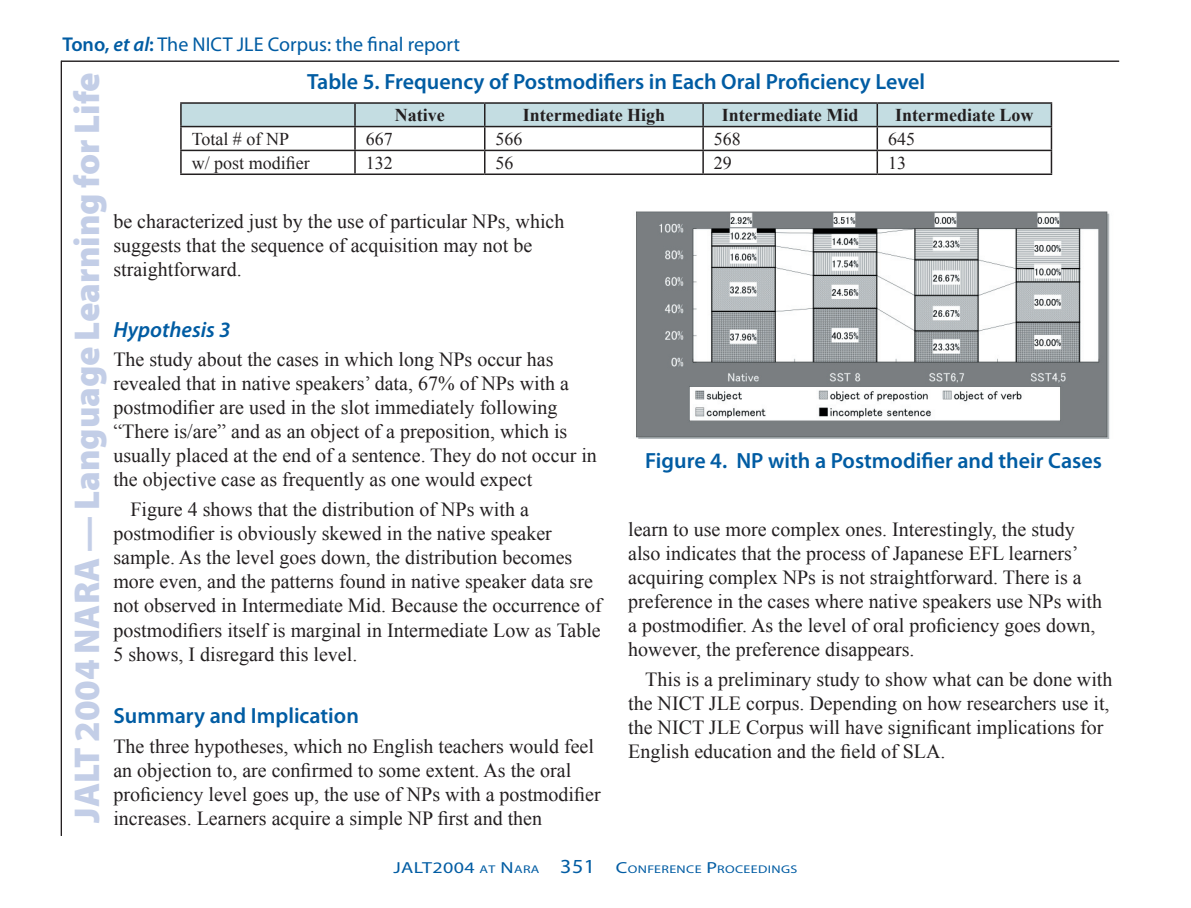
<style>
.page{position:relative;width:1191px;height:908px;background:#fff}
.page>*{position:absolute;margin:0;border:0;box-sizing:border-box;transform-origin:0 0}
.t1{font:900 36px "Myriad Pro";color:#c3cee7}
.t2{font:600 22px "Myriad Pro";color:#015ca3}
.t3{font:italic 600 22px "Myriad Pro";color:#015ca3}
.t4{font:20px/24px "Times New Roman";color:#231f20}
.t5{font:20px "Myriad Pro";color:#015ca3}
.t6{font:700 18px "Times New Roman";color:#231f20}
.t7{font:18px "Times New Roman";color:#231f20}
.t8{font:16px "Myriad Pro";letter-spacing:.02em;color:#015ca3;scale:1.25 1}
.t9{font:11.2px "Myriad Pro";letter-spacing:.03em;color:#015ca3;scale:1.25 1}
.s1{font-weight:600}
.s2{font-weight:600;font-style:italic}
.s3{font-size:11.2px}
.s4{font-size:20px}
.s5{font-size:16px}
</style>
<div class="page">
<hr style="left:61px;top:61px;width:1px;height:774px;background:#231f20">
<hr style="left:61px;top:61px;width:1058px;height:1px;background:#231f20">
<img style="left:636px;top:211px;width:474px;height:228px">
<hr style="left:180px;top:102px;width:175px;height:2px;background:#231f20">
<hr style="left:180px;top:104px;width:2px;height:22px;background:#231f20">
<hr style="left:355px;top:102px;width:130px;height:2px;background:#231f20">
<hr style="left:485px;top:102px;width:218px;height:2px;background:#231f20">
<hr style="left:703px;top:102px;width:174px;height:2px;background:#231f20">
<hr style="left:877px;top:102px;width:175px;height:2px;background:#231f20">
<hr style="left:1050px;top:104px;width:2px;height:22px;background:#231f20">
<hr style="left:180px;top:126px;width:175px;height:1px;background:#231f20">
<hr style="left:180px;top:127px;width:2px;height:23px;background:#231f20">
<hr style="left:877px;top:126px;width:175px;height:1px;background:#231f20">
<hr style="left:1050px;top:127px;width:2px;height:23px;background:#231f20">
<hr style="left:180px;top:150px;width:175px;height:1px;background:#231f20">
<hr style="left:180px;top:151px;width:2px;height:22px;background:#231f20">
<svg style="left:181px;top:103px;width:870px;height:70px"></svg>
<hr style="left:703px;top:150px;width:174px;height:1px;background:#231f20">
<hr style="left:702px;top:151px;width:2px;height:22px;background:#231f20">
<hr style="left:877px;top:150px;width:175px;height:1px;background:#231f20">
<hr style="left:876px;top:151px;width:2px;height:22px;background:#231f20">
<hr style="left:1050px;top:151px;width:2px;height:22px;background:#231f20">
<hr style="left:180px;top:173px;width:175px;height:2px;background:#231f20">
<hr style="left:355px;top:173px;width:130px;height:2px;background:#231f20">
<hr style="left:485px;top:173px;width:218px;height:2px;background:#231f20">
<hr style="left:703px;top:173px;width:174px;height:2px;background:#231f20">
<hr style="left:877px;top:173px;width:175px;height:2px;background:#231f20">
<p class="t5" style="left:62px;top:34px;width:399px"><span class="s1">Tono,</span> <span class="s2">et al</span><span class="s1">:</span> The NICT JLE Corpus: the final report</p>
<p class="t2" style="left:307px;top:69px;width:619px">Table 5. Frequency of Postmodifiers in Each Oral Proficiency Level</p>
<p class="t6" style="left:395px;top:104px;width:51px">Native</p>
<p class="t6" style="left:522px;top:104px;width:144px">Intermediate High</p>
<p class="t6" style="left:722px;top:104px;width:138px">Intermediate Mid</p>
<p class="t6" style="left:895px;top:104px;width:140px">Intermediate Low</p>
<h1 class="t1" style="left:66px;top:822px;width:752px;rotate:-90deg">JALT 2004 NARA — Language Learning for Life</h1>
<p class="t7" style="left:192px;top:128px;width:99px">Total # of NP</p>
<p class="t7" style="left:366px;top:128px;width:28px">667</p>
<p class="t7" style="left:495px;top:128px;width:29px">566</p>
<p class="t7" style="left:714px;top:128px;width:28px">568</p>
<p class="t7" style="left:888px;top:128px;width:28px">645</p>
<p class="t7" style="left:192px;top:152px;width:120px">w/ post modifier</p>
<p class="t7" style="left:366px;top:152px;width:28px">132</p>
<p class="t7" style="left:495px;top:152px;width:20px">56</p>
<p class="t7" style="left:714px;top:152px;width:19px">29</p>
<p class="t7" style="left:888px;top:152px;width:19px">13</p>
<p class="t4" style="left:113px;top:208px;width:452px">be characterized just by the use of particular NPs, which suggests that the sequence of acquisition may not be straightforward.</p>
<p class="t3" style="left:113px;top:317px;width:119px">Hypothesis 3</p>
<p class="t4" style="left:113px;top:347px;width:485px">The study about the cases in which long NPs occur has revealed that in native speakers’ data, 67% of NPs with a postmodifier are used in the slot immediately following “There is/are” and as an object of a preposition, which is usually placed at the end of a sentence. They do not occur in the objective case as frequently as one would expect</p>
<p class="t4" style="left:113px;top:497px;width:490px;text-indent:17px">Figure 4 shows that the distribution of NPs with a postmodifier is obviously skewed in the native speaker sample. As the level goes down, the distribution becomes more even, and the patterns found in native speaker data sre not observed in Intermediate Mid. Because the occurrence of postmodifiers itself is marginal in Intermediate Low as Table 5 shows, I disregard this level.</p>
<p class="t2" style="left:645px;top:448px;width:458px">Figure 4. NP with a Postmodifier and their Cases</p>
<p class="t4" style="left:628px;top:517px;width:475px">learn to use more complex ones. Interestingly, the study also indicates that the process of Japanese EFL learners’ acquiring complex NPs is not straightforward. There is a preference in the cases where native speakers use NPs with a postmodifier. As the level of oral proficiency goes down, however, the preference disappears.</p>
<p class="t4" style="left:628px;top:666px;width:486px;text-indent:17px">This is a preliminary study to show what can be done with the NICT JLE corpus. Depending on how researchers use it, the NICT JLE Corpus will have significant implications for English education and the field of SLA.</p>
<p class="t2" style="left:113px;top:703px;width:247px">Summary and Implication</p>
<p class="t4" style="left:113px;top:733px;width:489px">The three hypotheses, which no English teachers would feel an objection to, are confirmed to some extent. As the oral proficiency level goes up, the use of NPs with a postmodifier increases. Learners acquire a simple NP first and then</p>
<p class="t8" style="left:393px;top:858px;width:163px">JALT2004 <span class="s3">AT</span> N<span class="s3">ARA</span> <span class="s4">351</span></p>
<p class="t9" style="left:616px;top:863px;width:147px"><span class="s5">C</span>ONFERENCE <span class="s5">P</span>ROCEEDINGS</p>
</div>
